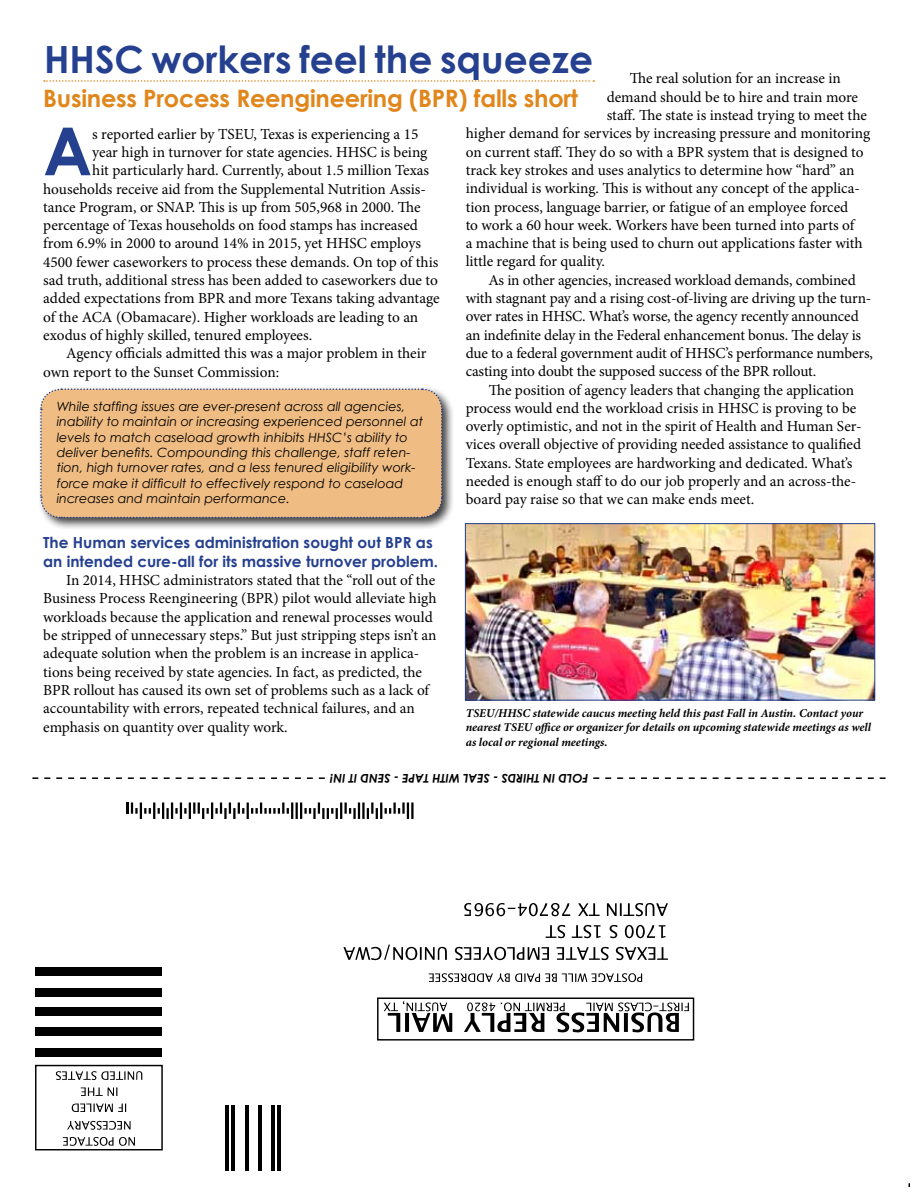
<style>
.page{position:relative;width:918px;height:1188px;background:#fff}
.page>*{position:absolute;margin:0;border:0;box-sizing:border-box;transform-origin:0 0}
.t1{font:700 66.3px "Century Gothic";color:#25408f}
.t2{font:700 37.5px "Century Gothic";color:#25408f}
.t3{font:700 24px "Century Gothic";letter-spacing:-.01em;color:#e0861b}
.t4{font:15.3px/18.3px "Minion Pro";letter-spacing:-.005em;color:#000}
.t5{font:700 15.3px/18.3px "Century Gothic";color:#25408f}
.t6{font:italic 12.75px/15.3px "Century Gothic";color:#000}
.t7{font:italic 700 12px/14.4px "Minion Pro";color:#000}
.t8{font:italic 700 12px "Century Gothic";color:#000}
</style>
<div class="page">
<img style="left:467px;top:525px;width:406px;height:174px">
<div style="left:465px;top:523px;width:410px;height:178px;border:1px solid #25408f"></div>
<div style="left:37px;top:385px;width:417px;height:145px;background:#000;opacity:.75"></div>
<div style="left:39px;top:388px;width:404px;height:131px;background:#efbc83"></div>
<hr style="left:278px;top:1105px;width:3px;height:66px;background:#000">
<hr style="left:271px;top:1105px;width:4px;height:66px;background:#000">
<hr style="left:258px;top:1105px;width:3px;height:66px;background:#000">
<hr style="left:245px;top:1105px;width:3px;height:66px;background:#000">
<hr style="left:232px;top:1105px;width:3px;height:66px;background:#000">
<hr style="left:225px;top:1105px;width:3px;height:66px;background:#000">
<div style="left:35px;top:1065px;width:128px;height:85px;border:1px solid #000"></div>
<svg style="left:63px;top:1137px;width:72px;height:9px"></svg>
<svg style="left:67px;top:1121px;width:64px;height:9px"></svg>
<svg style="left:72px;top:1104px;width:54px;height:8px"></svg>
<svg style="left:81px;top:1087px;width:36px;height:9px"></svg>
<svg style="left:56px;top:1071px;width:86px;height:9px"></svg>
<div style="left:377px;top:998px;width:317px;height:43px;border:1px solid #000"></div>
<svg style="left:384px;top:1001px;width:305px;height:31px"></svg>
<svg style="left:429px;top:973px;width:213px;height:9px"></svg>
<svg style="left:343px;top:945px;width:325px;height:15px"></svg>
<svg style="left:546px;top:925px;width:119px;height:13px"></svg>
<svg style="left:464px;top:903px;width:204px;height:13px"></svg>
<div style="left:36px;top:1048px;width:126px;height:9px;background:#000"></div>
<div style="left:36px;top:1028px;width:126px;height:8px;background:#000"></div>
<div style="left:36px;top:1007px;width:126px;height:9px;background:#000"></div>
<div style="left:36px;top:988px;width:126px;height:9px;background:#000"></div>
<div style="left:36px;top:968px;width:126px;height:8px;background:#000"></div>
<hr style="left:411px;top:803px;width:3px;height:16px;background:#000">
<svg style="left:367px;top:803px;width:42px;height:16px"></svg>
<hr style="left:362px;top:803px;width:3px;height:16px;background:#000">
<svg style="left:126px;top:803px;width:234px;height:16px"></svg>
<svg style="left:32px;top:777px;width:854px;height:2px"></svg>
<div style="left:330px;top:774px;width:258px;height:9px;background:#fff"></div>
<svg style="left:44px;top:80px;width:550px;height:2px"></svg>
<h2 class="t2" style="left:44px;top:31px;width:551px">HHSC workers feel the squeeze</h2>
<h3 class="t3" style="left:43px;top:80px;width:536px">Business Process Reengineering (BPR) falls short</h3>
<h1 class="t1" style="left:43px;top:101px;width:47px">A</h1>
<p class="t4" style="left:92px;top:125px;width:328px">s reported earlier by TSEU, Texas is experiencing a 15</p>
<p class="t4" style="left:630px;top:70px;width:213px">The real solution for an increase in</p>
<p class="t4" style="left:607px;top:88px;width:253px">demand should be to hire and train more</p>
<p class="t4" style="left:607px;top:106px;width:262px">staff. The state is instead trying to meet the</p>
<p class="t4" style="left:466px;top:124px;width:406px">higher demand for services by increasing pressure and monitoring</p>
<p class="t4" style="left:466px;top:143px;width:399px">on current staff. They do so with a BPR system that is designed to</p>
<p class="t4" style="left:466px;top:161px;width:390px">track key strokes and uses analytics to determine how “hard” an</p>
<p class="t4" style="left:466px;top:179px;width:396px">individual is working. This is without any concept of the applica-</p>
<p class="t4" style="left:466px;top:198px;width:384px">tion process, language barrier, or fatigue of an employee forced</p>
<p class="t4" style="left:466px;top:216px;width:390px">to work a 60 hour week. Workers have been turned into parts of</p>
<p class="t4" style="left:466px;top:234px;width:399px">a machine that is being used to churn out applications faster with</p>
<p class="t4" style="left:466px;top:253px;width:141px">little regard for quality.</p>
<p class="t4" style="left:488px;top:271px;width:369px">As in other agencies, increased workload demands, combined</p>
<p class="t4" style="left:466px;top:289px;width:407px">with stagnant pay and a rising cost-of-living are driving up the turn-</p>
<p class="t4" style="left:466px;top:307px;width:395px">over rates in HHSC. What’s worse, the agency recently announced</p>
<p class="t4" style="left:466px;top:326px;width:397px">an indefinite delay in the Federal enhancement bonus. The delay is</p>
<p class="t4" style="left:466px;top:344px;width:409px">due to a federal government audit of HHSC’s performance numbers,</p>
<p class="t4" style="left:466px;top:362px;width:352px">casting into doubt the supposed success of the BPR rollout.</p>
<p class="t4" style="left:489px;top:381px;width:367px">The position of agency leaders that changing the application</p>
<p class="t4" style="left:466px;top:399px;width:392px">process would end the workload crisis in HHSC is proving to be</p>
<p class="t4" style="left:466px;top:417px;width:397px">overly optimistic, and not in the spirit of Health and Human Ser-</p>
<p class="t4" style="left:466px;top:436px;width:397px">vices overall objective of providing needed assistance to qualified</p>
<p class="t4" style="left:466px;top:454px;width:388px">Texans. State employees are hardworking and dedicated. What’s</p>
<p class="t4" style="left:466px;top:472px;width:392px">needed is enough staff to do our job properly and an across-the-</p>
<p class="t4" style="left:466px;top:490px;width:290px">board pay raise so that we can make ends meet.</p>
<p class="t4" style="left:92px;top:143px;width:337px">year high in turnover for state agencies. HHSC is being</p>
<p class="t4" style="left:92px;top:161px;width:339px">hit particularly hard. Currently, about 1.5 million Texas</p>
<p class="t4" style="left:43px;top:180px;width:384px">households receive aid from the Supplemental Nutrition Assis-</p>
<p class="t4" style="left:43px;top:198px;width:379px">tance Program, or SNAP. This is up from 505,968 in 2000. The</p>
<p class="t4" style="left:43px;top:216px;width:376px">percentage of Texas households on food stamps has increased</p>
<p class="t4" style="left:43px;top:234px;width:379px">from 6.9% in 2000 to around 14% in 2015, yet HHSC employs</p>
<p class="t4" style="left:43px;top:253px;width:397px">4500 fewer caseworkers to process these demands. On top of this</p>
<p class="t4" style="left:43px;top:271px;width:396px">sad truth, additional stress has been added to caseworkers due to</p>
<p class="t4" style="left:43px;top:289px;width:398px">added expectations from BPR and more Texans taking advantage</p>
<p class="t4" style="left:43px;top:308px;width:377px">of the ACA (Obamacare). Higher workloads are leading to an</p>
<p class="t4" style="left:43px;top:326px;width:271px">exodus of highly skilled, tenured employees.</p>
<p class="t4" style="left:66px;top:345px;width:362px">Agency officials admitted this was a major problem in their</p>
<p class="t4" style="left:43px;top:363px;width:238px">own report to the Sunset Commission:</p>
<p class="t6" style="left:57px;top:399px;width:368px">While staffing issues are ever-present across all agencies, inability to maintain or increasing experienced personnel at levels to match caseload growth inhibits HHSC’s ability to deliver benefits. Compounding this challenge, staff reten&shy;tion, high turnover rates, and a less tenured eligibility work&shy;force make it difficult to effectively respond to caseload increases and maintain performance.</p>
<p class="t5" style="left:43px;top:533px;width:397px">The Human services administration sought out BPR as an intended cure-all for its massive turnover problem.</p>
<p class="t4" style="left:43px;top:571px;width:395px;text-indent:23px">In 2014, HHSC administrators stated that the “roll out of the Business Process Reengineering (BPR) pilot would alleviate high workloads because the application and renewal processes would be stripped of unnecessary steps.” But just stripping steps isn’t an adequate solution when the problem is an increase in applica&shy;tions being received by state agencies. In fact, as predicted, the BPR rollout has caused its own set of problems such as a lack of accountability with errors, repeated technical failures, and an emphasis on quantity over quality work.</p>
<p class="t7" style="left:466px;top:705px;width:407px">TSEU/HHSC statewide caucus meeting held this past Fall in Austin. Contact your nearest TSEU office or organizer for details on upcoming statewide meetings as well as local or regional meetings.</p>
<p class="t8" style="left:378px;top:787px;width:49px;rotate:-180deg">nd ti in!</p>
<p class="t8" style="left:399px;top:787px;width:16px;rotate:-180deg">- se</p>
<p class="t8" style="left:468px;top:787px;width:47px;rotate:-180deg">l w ti h tape</p>
<p class="t8" style="left:498px;top:787px;width:17px;rotate:-180deg">- sea</p>
<p class="t8" style="left:588px;top:787px;width:73px;rotate:-180deg">Fold in thirds</p>
</div>
